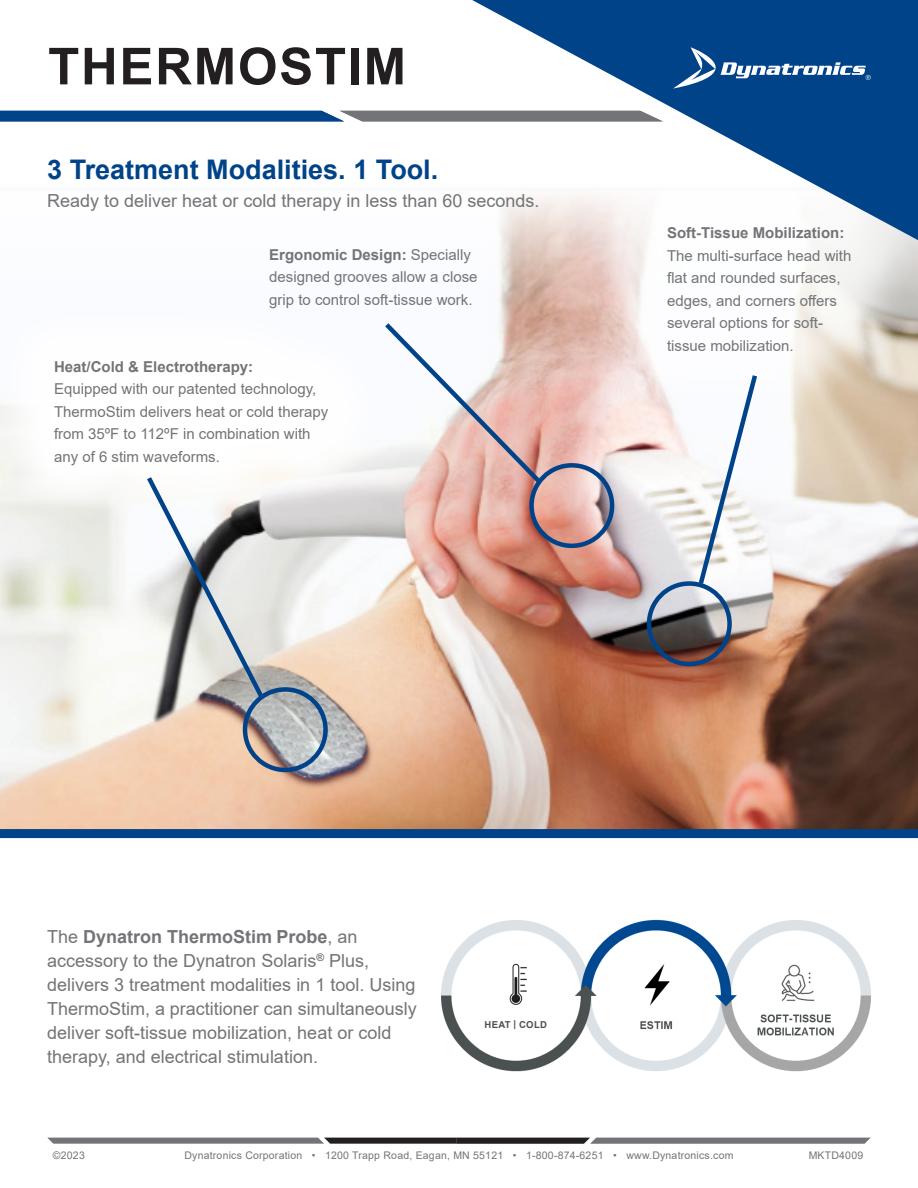
<style>
.page{position:relative;width:918px;height:1188px;background:#fff}
.page>*{position:absolute;margin:0;border:0;box-sizing:border-box;transform-origin:0 0}
.t1{font:700 51px "Arial";letter-spacing:.035em;color:#231f20}
.t2{font:700 27px "Arial";color:#004389}
.t3{font:18px/24px "Arial";color:#727477}
.t4{font:15px/22.5px "Arial";color:#727477}
.t5{font:10.5px "Arial";letter-spacing:.02em;color:#727477}
.t6{font:700 9.6px "Arial";letter-spacing:.035em;color:#4b5151}
.s1{font-weight:700}
</style>
<div class="page">
<img style="left:0;top:247px;width:918px;height:591px">
<div style="left:597px;top:156px;width:321px;height:266px;background:#fff;opacity:.69"></div>
<svg style="left:447px;top:0;width:471px;height:247px"></svg>
<svg style="left:673px;top:47px;width:198px;height:42px;background:#2a629c"></svg>
<img style="left:442px;top:919px;width:429px;height:153px">
<svg style="left:48px;top:1138px;width:822px;height:6px;background:#636366"></svg>
<svg style="left:0;top:111px;width:663px;height:10px;background:#3e6185"></svg>
<div style="left:0;top:296px;width:392px;height:233px;background:#fff"></div>
<svg style="left:143px;top:472px;width:124px;height:230px"></svg>
<div style="left:647px;top:581px;width:85px;height:85px;border:4px solid #004389;border-radius:50%"></div>
<div style="left:529px;top:463px;width:85px;height:85px;border:4px solid #004389;border-radius:50%"></div>
<div style="left:243px;top:687px;width:85px;height:85px;border:4px solid #004389;border-radius:50%"></div>
<svg style="left:380px;top:318px;width:166px;height:171px"></svg>
<svg style="left:695px;top:370px;width:65px;height:219px"></svg>
<div style="left:472px;top:1013px;width:87px;height:23px;background:#fff"></div>
<h1 class="t1" style="left:48px;top:31px;width:359px">THERMOSTIM</h1>
<p class="t2" style="left:47px;top:150px;width:393px">3 Treatment Modalities. 1 Tool.</p>
<p class="t3" style="left:47px;top:188px;width:494px">Ready to deliver heat or cold therapy in less than 60 seconds.</p>
<p class="t4" style="left:269px;top:243px;width:210px"><span class="s1">Ergonomic Design:</span> Specially designed grooves allow a close grip to control soft-tissue work.</p>
<p class="t4" style="left:54px;top:355px;width:276px"><span class="s1">Heat/Cold &amp; Electrotherapy:<br></span>Equipped with our patented technology, ThermoStim delivers heat or cold therapy from 35ºF to 112ºF in combination with any of 6 stim waveforms.</p>
<p class="t4" style="left:667px;top:222px;width:186px"><span class="s1">Soft-Tissue Mobilization:<br></span>The multi-surface head with flat and rounded surfaces, edges, and corners offers several options for soft&shy;tissue mobilization.</p>
<p class="t3" style="left:47px;top:925px;width:371px">The <span class="s1">Dynatron ThermoStim Probe</span>, an accessory to the Dynatron Solaris<sup>®</sup> Plus, delivers 3 treatment modalities in 1 tool. Using ThermoStim, a practitioner can simultaneously deliver soft-tissue mobilization, heat or cold therapy, and electrical stimulation.</p>
<p class="t6" style="left:484px;top:1018px;width:64px">HEAT | COLD</p>
<p class="t5" style="left:53px;top:1148px;width:33px">©2023</p>
<p class="t5" style="left:184px;top:1148px;width:551px">Dynatronics Corporation • 1200 Trapp Road, Eagan, MN 55121 • 1-800-874-6251 • www.Dynatronics.com</p>
<p class="t5" style="left:809px;top:1148px;width:56px">MKTD4009</p>
</div>
